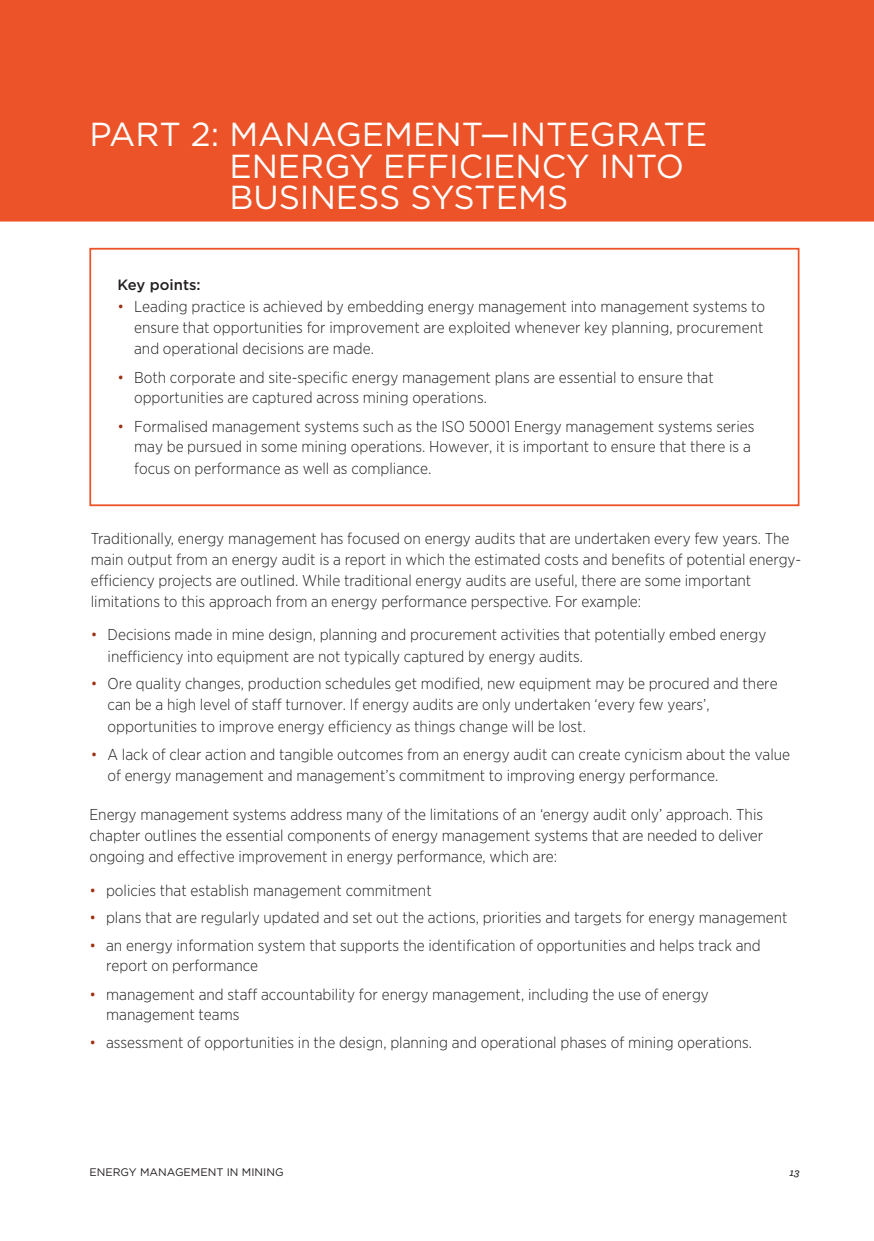
<style>
.page{position:relative;width:874px;height:1241px;background:#fff}
.page>*{position:absolute;margin:0;border:0;box-sizing:border-box;transform-origin:0 0}
.resources_h1_-_rever{font:33.25px/31.5px "Gotham";color:#fff}
.resources_p_-_pre_li{font:300 15.75px/21.3px "Gotham Narrow";color:#231f20}
.t1{font:500 14.88px "Gotham";color:#231f20}
.t2{font:10.85px "Gotham";color:#231f20}
.t3{font:italic 600 10.85px "Archer";color:#231f20}
.s1{color:#9c3112}
</style>
<div class="page">
<div style="left:0;top:0;width:873px;height:221px;background:#ec5328"></div>
<div style="left:89px;top:248px;width:710px;height:258px;border:2px solid #ec5328"></div>
<h1 class="resources_h1_-_rever" style="left:229px;top:118px;width:479px;text-indent:-140px">PART 2: MANAGEMENT—INTEGRATE<br>ENERGY EFFICIENCY INTO<br>BUSINESS SYSTEMS</h1>
<p class="t1" style="left:117px;top:275px;width:85px">Key points:</p>
<p class="resources_p_-_pre_li" style="left:134px;top:295px;width:632px;text-align:justify;text-indent:-17px"><span class="s1">•</span> Leading practice is achieved by embedding energy management into management systems to ensure that opportunities for improvement are exploited whenever key planning, procurement and operational decisions are made.</p>
<p class="resources_p_-_pre_li" style="left:134px;top:366px;width:581px;line-height:20.3px;text-indent:-17px"><span class="s1">•</span> Both corporate and site-specific energy management plans are essential to ensure that opportunities are captured across mining operations.</p>
<p class="resources_p_-_pre_li" style="left:134px;top:415px;width:621px;text-indent:-17px"><span class="s1">•</span> Formalised management systems such as the ISO 50001 Energy management systems series may be pursued in some mining operations. However, it is important to ensure that there is a focus on performance as well as compliance.</p>
<p class="resources_p_-_pre_li" style="left:91px;top:528px;width:711px">Traditionally, energy management has focused on energy audits that are undertaken every few years. The main output from an energy audit is a report in which the estimated costs and benefits of potential energy&shy;efficiency projects are outlined. While traditional energy audits are useful, there are some important limitations to this approach from an energy performance perspective. For example:</p>
<p class="resources_p_-_pre_li" style="left:107px;top:622px;width:660px;line-height:22.2px;text-indent:-17px"><span class="s1">•</span> Decisions made in mine design, planning and procurement activities that potentially embed energy inefficiency into equipment are not typically captured by energy audits.</p>
<p class="resources_p_-_pre_li" style="left:107px;top:672px;width:671px;text-indent:-17px"><span class="s1">•</span> Ore quality changes, production schedules get modified, new equipment may be procured and there can be a high level of staff turnover. If energy audits are only undertaken ‘every few years’, opportunities to improve energy efficiency as things change will be lost.</p>
<p class="resources_p_-_pre_li" style="left:107px;top:744px;width:683px;line-height:20.3px;text-indent:-17px"><span class="s1">•</span> A lack of clear action and tangible outcomes from an energy audit can create cynicism about the value of energy management and management’s commitment to improving energy performance.</p>
<p class="resources_p_-_pre_li" style="left:89px;top:803px;width:675px;text-align:justify">Energy management systems address many of the limitations of an ‘energy audit only’ approach. This chapter outlines the essential components of energy management systems that are needed to deliver ongoing and effective improvement in energy performance, which are:</p>
<p class="resources_p_-_pre_li" style="left:89px;top:879px;width:343px"><span class="s1">•</span> policies that establish management commitment</p>
<p class="resources_p_-_pre_li" style="left:89px;top:906px;width:699px"><span class="s1">•</span> plans that are regularly updated and set out the actions, priorities and targets for energy management</p>
<p class="resources_p_-_pre_li" style="left:106px;top:934px;width:656px;line-height:20.3px;text-indent:-17px"><span class="s1">•</span> an energy information system that supports the identification of opportunities and helps track and report on performance</p>
<p class="resources_p_-_pre_li" style="left:106px;top:983px;width:604px;line-height:20.3px;text-indent:-17px"><span class="s1">•</span> management and staff accountability for energy management, including the use of energy management teams</p>
<p class="resources_p_-_pre_li" style="left:89px;top:1031px;width:663px"><span class="s1">•</span> assessment of opportunities in the design, planning and operational phases of mining operations.</p>
<p class="t2" style="left:89px;top:1164px;width:196px">ENERGY MANAGEMENT IN MINING</p>
<p class="t3" style="left:789px;top:1163px;width:11px">13</p>
</div>
